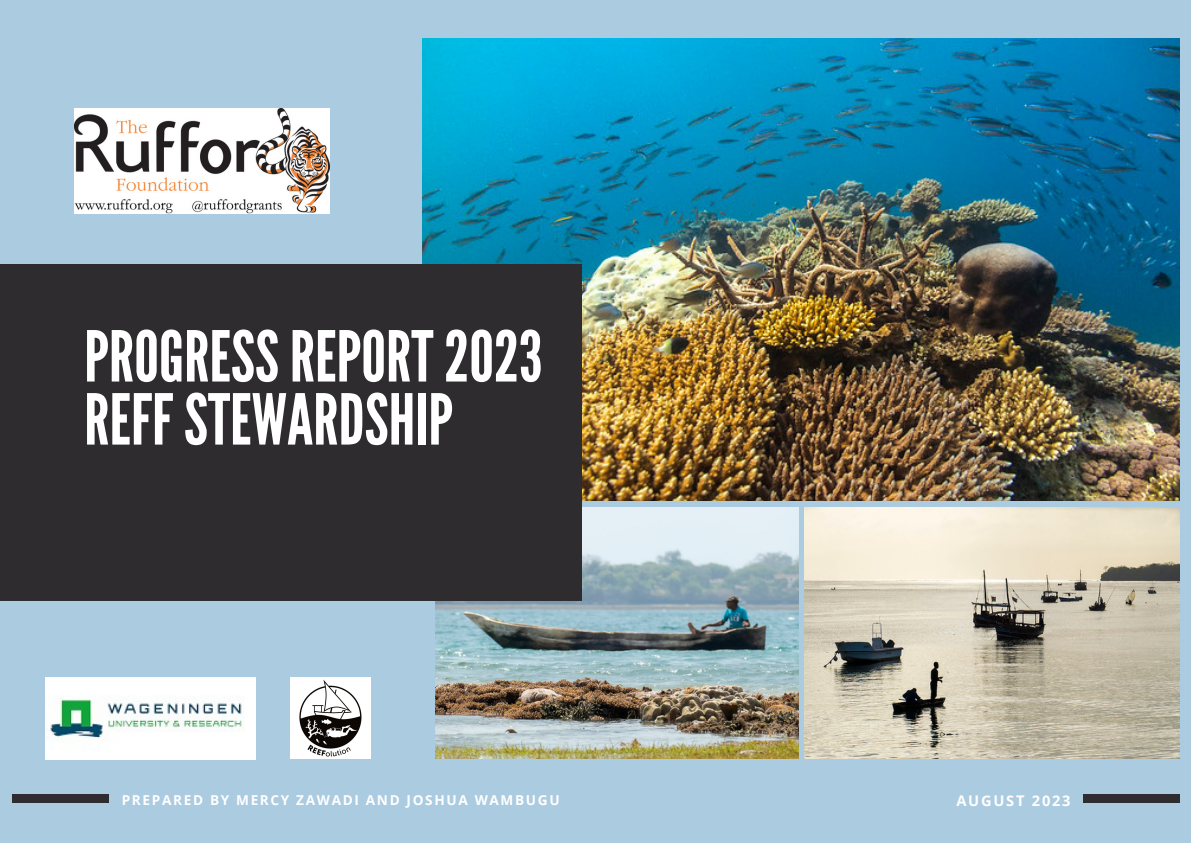
<style>
.page{position:relative;width:1191px;height:843px;background:#fff}
.page>*{position:absolute;margin:0;border:0;box-sizing:border-box;transform-origin:0 0}
.t1{font:70px "League Gothic";color:#fff}
.t2{font:700 14.6px "Open Sans";letter-spacing:.12em;color:#fff}
.t3{font:700 13.6px "Open Sans";letter-spacing:.12em;color:#fff}
</style>
<div class="page">
<div style="left:0;top:0;width:1190px;height:842px;background:#aacbe0"></div>
<img style="left:422px;top:38px;width:757px;height:462px">
<img style="left:435px;top:507px;width:363px;height:251px">
<div style="left:0;top:264px;width:581px;height:336px;background:#2e2c2f"></div>
<div style="left:12px;top:794px;width:97px;height:8px;background:#2e2c2f"></div>
<div style="left:1082px;top:794px;width:97px;height:8px;background:#2e2c2f"></div>
<img style="left:804px;top:507px;width:375px;height:251px">
<img style="left:75px;top:109px;width:255px;height:104px">
<img style="left:290px;top:677px;width:81px;height:81px">
<img style="left:46px;top:677px;width:210px;height:81px">
<p class="t1" style="left:84px;top:316px;width:459px">PROGRESSREPORT2023</p>
<p class="t1" style="left:84px;top:379px;width:370px">REFFSTEWARDSHIP</p>
<p class="t3" style="left:122px;top:790px;width:439px">PREPARED BY MERCY ZAWADI AND JOSHUA WAMBUGU</p>
<p class="t2" style="left:956px;top:790px;width:116px">AUGUST 2023</p>
</div>
